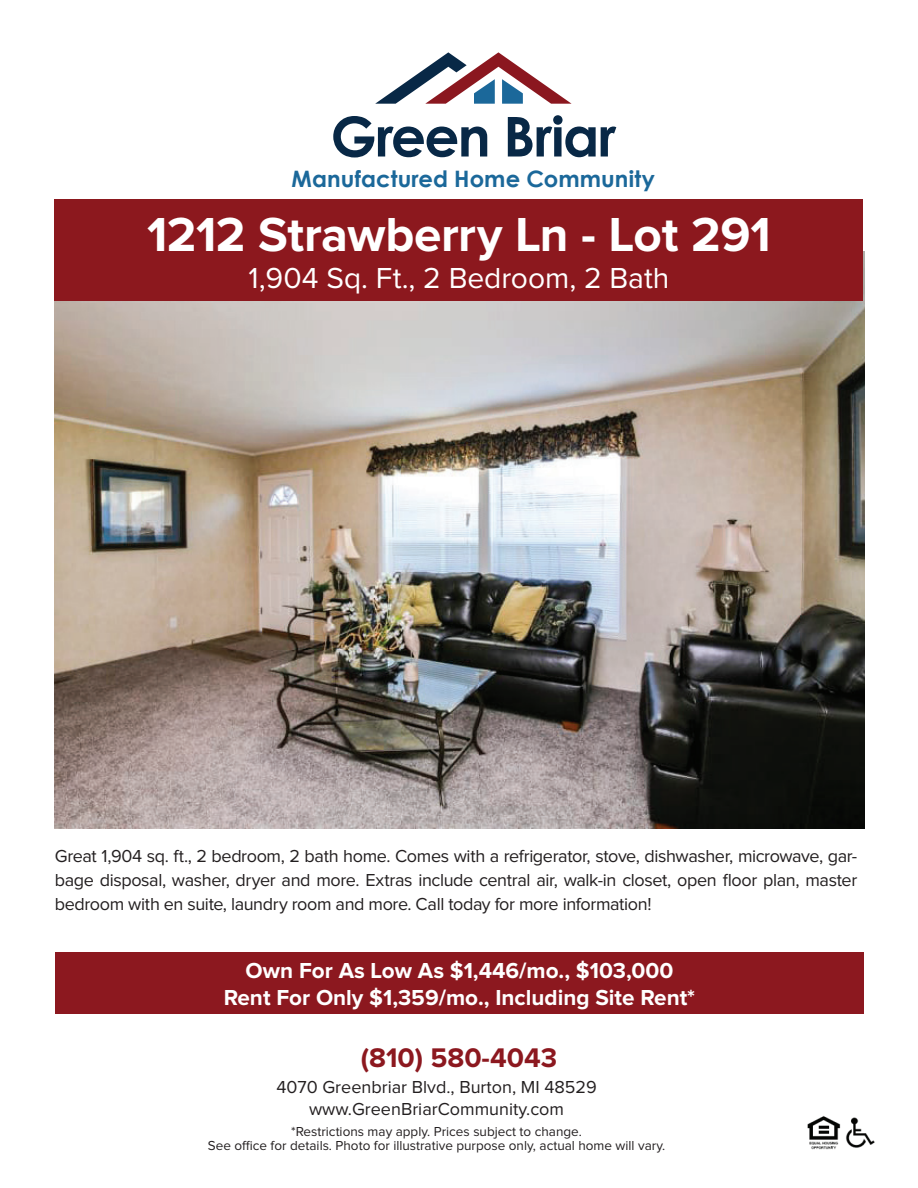
<style>
.page{position:relative;width:918px;height:1188px;background:#fff}
.page>*{position:absolute;margin:0;border:0;box-sizing:border-box;transform-origin:0 0}
.t1{font:700 55.05px "Century Gothic";letter-spacing:-.02em;color:#082846}
.t2{font:700 49.5px "Proxima Nova";letter-spacing:-.01em;color:#fff}
.t3{font:30px "Proxima Nova";color:#fff}
.t4{font:700 27.9px "Proxima Nova";color:#8c181f}
.t5{font:700 22.65px "Century Gothic";letter-spacing:.005em;color:#1b689a}
.t6{font:700 22.5px/27px "Proxima Nova";color:#fff;text-align:center}
.t7{font:18px/24px "Proxima Nova";color:#231f20;text-align:justify}
.t8{font:13.5px/15px "Proxima Nova";color:#231f20;text-align:center}
</style>
<div class="page">
<img style="left:55px;top:251px;width:809px;height:578px">
<div style="left:55px;top:199px;width:808px;height:102px;background:#8c181e"></div>
<div style="left:55px;top:952px;width:809px;height:62px;background:#8c181f"></div>
<svg style="left:375px;top:52px;width:197px;height:52px"></svg>
<img style="left:807px;top:1116px;width:68px;height:34px">
<h1 class="t1" style="left:331px;top:95px;width:287px">Green Briar</h1>
<p class="t5" style="left:292px;top:162px;width:365px">Manufactured Home Community</p>
<h2 class="t2" style="left:147px;top:206px;width:625px">1212 Strawberry Ln - Lot 291</h2>
<h3 class="t3" style="left:249px;top:264px;width:422px">1,904 Sq. Ft., 2 Bedroom, 2 Bath</h3>
<p class="t7" style="left:55px;top:844px;width:804px">Great 1,904 sq. ft., 2 bedroom, 2 bath home. Comes with a refrigerator, stove, dishwasher, microwave, gar&shy;bage disposal, washer, dryer and more. Extras include central air, walk-in closet, open floor plan, master bedroom with en suite, laundry room and more. Call today for more information!</p>
<p class="t6" style="left:224px;top:958px;width:473px">Own For As Low As $1,446/mo., $103,000<br>Rent For Only $1,359/mo., Including Site Rent*</p>
<h3 class="t4" style="left:361px;top:1042px;width:198px">(810) 580-4043</h3>
<p class="t7" style="left:276px;top:1077px;width:322px;line-height:21.6px;text-align:center">4070 Greenbriar Blvd., Burton, MI 48529 www.GreenBriarCommunity.com</p>
<p class="t8" style="left:208px;top:1124px;width:459px">*Restrictions may apply. Prices subject to change.<br>See office for details. Photo for illustrative purpose only, actual home will vary.</p>
</div>
